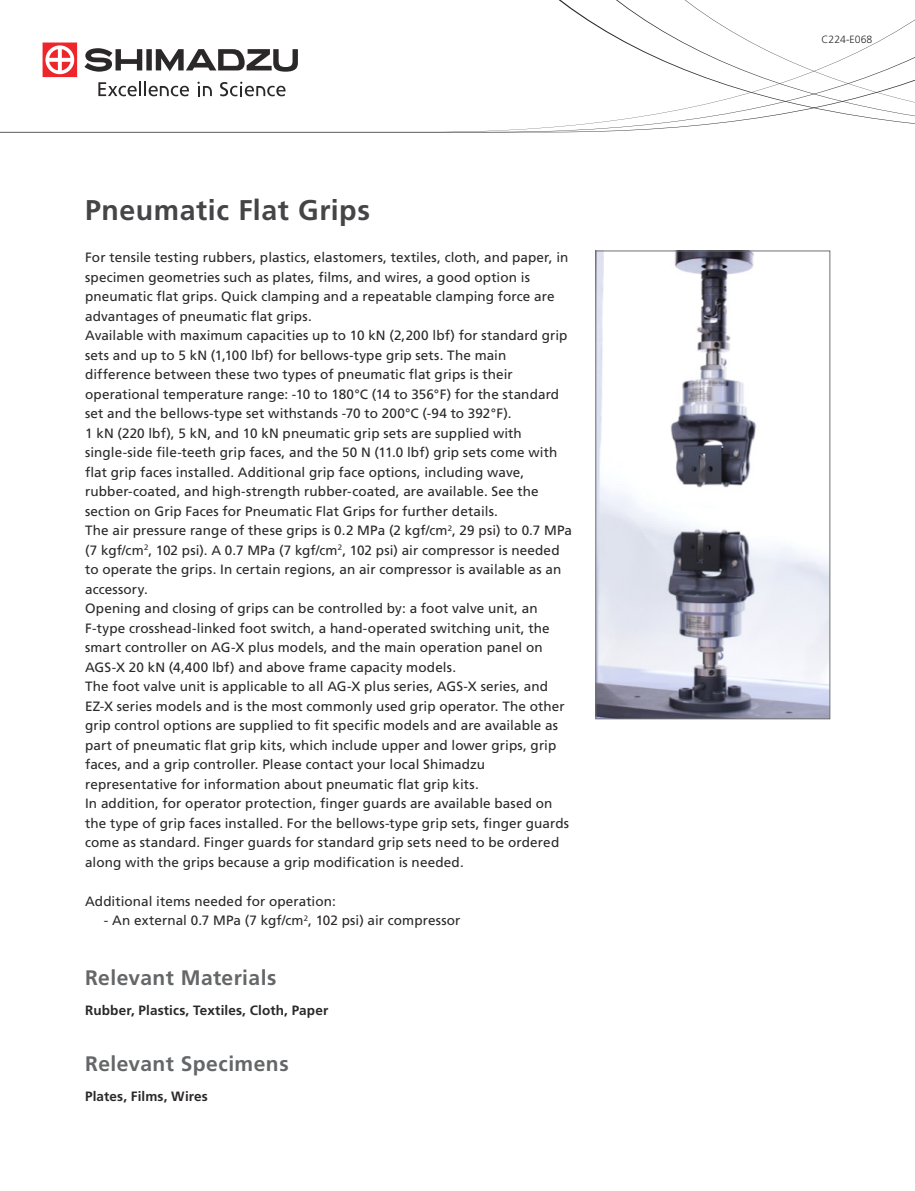
<style>
.page{position:relative;width:915px;height:1191px;background:#fff}
.page>*{position:absolute;margin:0;border:0;box-sizing:border-box;transform-origin:0 0}
.t1{font:700 28.5px "Frutiger LT Std";letter-spacing:.02em;color:#454446}
.t2{font:700 21px "Frutiger LT Std";letter-spacing:.02em;color:#656668}
.t3{font:13.5px/19.5px "Frutiger LT Std";letter-spacing:.005em;color:#2b2829}
.t4{font:700 13.5px "Frutiger LT Std";letter-spacing:.01em;color:#2b2829}
.t5{font:300 10.5px "Frutiger LT Std";color:#2b2829}
</style>
<div class="page">
<img style="left:597px;top:252px;width:231px;height:465px">
<div style="left:595px;top:250px;width:235px;height:469px;border:1px solid #6f7073"></div>
<svg style="left:0;top:42px;width:435px;height:90px"></svg>
<svg style="left:561px;top:0;width:353px;height:132px"></svg>
<svg style="left:43px;top:43px;width:34px;height:34px"></svg>
<svg style="left:84px;top:48px;width:58px;height:24px"></svg>
<div style="left:146px;top:49px;width:6px;height:21px;background:#2b2829"></div>
<svg style="left:156px;top:49px;width:142px;height:23px"></svg>
<svg style="left:98px;top:81px;width:91px;height:15px"></svg>
<svg style="left:197px;top:82px;width:15px;height:14px"></svg>
<svg style="left:220px;top:82px;width:65px;height:14px"></svg>
<h1 class="t1" style="left:85px;top:199px;width:286px">Pneumatic Flat Grips</h1>
<p class="t3" style="left:85px;top:249px;width:488px">For tensile testing rubbers, plastics, elastomers, textiles, cloth, and paper, in specimen geometries such as plates, films, and wires, a good option is pneumatic flat grips. Quick clamping and a repeatable clamping force are advantages of pneumatic flat grips.<br>Available with maximum capacities up to 10 kN (2,200 lbf) for standard grip sets and up to 5 kN (1,100 lbf) for bellows-type grip sets. The main difference between these two types of pneumatic flat grips is their operational temperature range: -10 to 180°C (14 to 356°F) for the standard set and the bellows-type set withstands -70 to 200°C (-94 to 392°F).<br>1 kN (220 lbf), 5 kN, and 10 kN pneumatic grip sets are supplied with single-side file-teeth grip faces, and the 50 N (11.0 lbf) grip sets come with flat grip faces installed. Additional grip face options, including wave, rubber-coated, and high-strength rubber-coated, are available. See the section on Grip Faces for Pneumatic Flat Grips for further details.<br>The air pressure range of these grips is 0.2 MPa (2 kgf/cm<sup>2</sup>, 29 psi) to 0.7 MPa (7 kgf/cm<sup>2</sup>, 102 psi). A 0.7 MPa (7 kgf/cm<sup>2</sup>, 102 psi) air compressor is needed to operate the grips. In certain regions, an air compressor is available as an accessory.<br>Opening and closing of grips can be controlled by: a foot valve unit, an F-type crosshead-linked foot switch, a hand-operated switching unit, the smart controller on AG-X plus models, and the main operation panel on AGS-X 20 kN (4,400 lbf) and above frame capacity models.<br>The foot valve unit is applicable to all AG-X plus series, AGS-X series, and EZ-X series models and is the most commonly used grip operator. The other grip control options are supplied to fit specific models and are available as part of pneumatic flat grip kits, which include upper and lower grips, grip faces, and a grip controller. Please contact your local Shimadzu representative for information about pneumatic flat grip kits.<br>In addition, for operator protection, finger guards are available based on the type of grip faces installed. For the bellows-type grip sets, finger guards come as standard. Finger guards for standard grip sets need to be ordered along with the grips because a grip modification is needed.</p>
<p class="t3" style="left:85px;top:892px;width:252px">Additional items needed for operation:</p>
<p class="t3" style="left:104px;top:912px;width:358px">- An external 0.7 MPa (7 kgf/cm<sup>2</sup>, 102 psi) air compressor</p>
<h2 class="t2" style="left:85px;top:969px;width:193px">Relevant Materials</h2>
<p class="t4" style="left:85px;top:1004px;width:244px">Rubber, Plastics, Textiles, Cloth, Paper</p>
<h2 class="t2" style="left:85px;top:1054px;width:205px">Relevant Specimens</h2>
<p class="t4" style="left:85px;top:1090px;width:124px">Plates, Films, Wires</p>
<p class="t5" style="left:821px;top:35px;width:52px">C224-E068</p>
</div>
